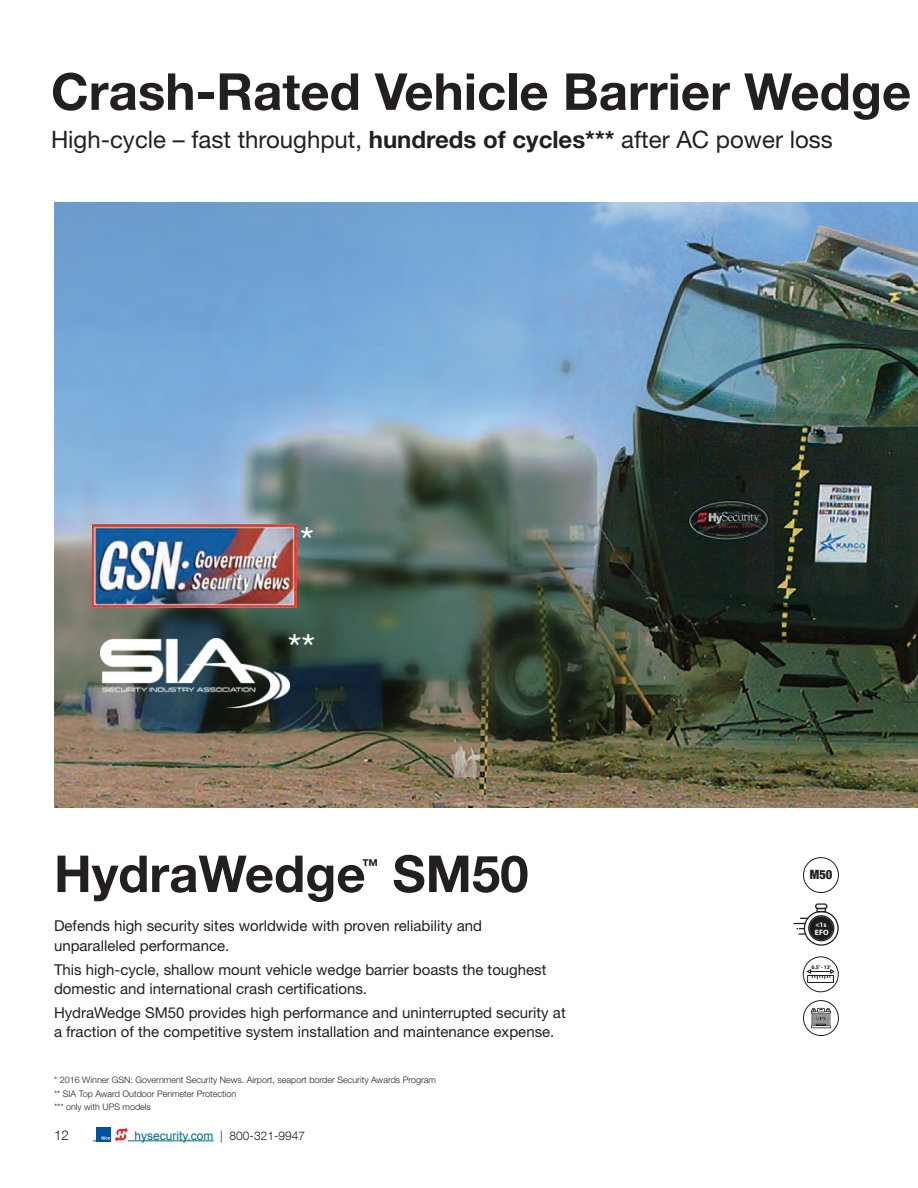
<style>
.page{position:relative;width:918px;height:1188px;background:#fff}
.page>*{position:absolute;margin:0;border:0;box-sizing:border-box;transform-origin:0 0}
.Content_description{font:700 51px "Helvetica Neue LT Std";color:#231f20}
.Operator_intro{font:39px "Helvetica Neue LT Std";color:#fff}
.Operator_subhd{font:24px "Helvetica Neue LT Std";color:#231f20}
.Content_description-2{font:700 16.5px "Helvetica Neue LT Std";color:#231f20}
.Operator_intro-2{font:15px/19.5px "Helvetica Neue LT Std";color:#231f20}
.t1{font:300 13.5px "Helvetica Neue LT Com";color:#231f20}
.t2{font:900 condensed 12.75px "Helvetica Neue";color:#231f20}
.t3{font:12px "Arial";color:#006893}
.footnote{font:300 9px "Helvetica Neue LT Std";color:#231f20}
.t4{font:700 7.8px "Myriad Pro";color:#fff}
.t5{font:700 7.05px "Myriad Pro";color:#fff}
.t6{font:700 5.55px "Myriad Pro";color:#1f1e1e}
.s1{font-weight:700}
.s2{font-family:"Helvetica Neue LT Com";font-weight:300;color:#231f20}
</style>
<div class="page">
<svg style="left:803px;top:857px;width:36px;height:36px"></svg>
<svg style="left:803px;top:956px;width:36px;height:36px"></svg>
<svg style="left:803px;top:1000px;width:36px;height:36px"></svg>
<div style="left:815px;top:903px;width:13px;height:6px;border:1px solid #1f1e1e;border-radius:2px"></div>
<svg style="left:794px;top:908px;width:45px;height:38px"></svg>
<div style="left:809px;top:916px;width:24px;height:24px;background:#1f1e1e;border-radius:50%"></div>
<hr style="left:128px;top:1140px;width:86px;height:1px;background:#006893">
<div style="left:96px;top:1127px;width:15px;height:15px;background:#01529b"></div>
<svg style="left:102px;top:1127px;width:26px;height:15px"></svg>
<img style="left:54px;top:202px;width:864px;height:606px">
<img style="left:100px;top:638px;width:189px;height:69px">
<img style="left:93px;top:525px;width:204px;height:83px">
<p class="Content_description" style="left:51px;top:60px;width:862px">Crash-Rated Vehicle Barrier Wedge</p>
<p class="Operator_subhd" style="left:51px;top:126px;width:783px">High-cycle – fast throughput, <span class="s1">hundreds of cycles***</span> after AC power loss</p>
<p class="Operator_intro" style="left:300px;top:518px;width:15px">*</p>
<p class="Operator_intro" style="left:288px;top:625px;width:29px">**</p>
<p class="Content_description" style="left:54px;top:842px;width:313px">HydraWedge</p>
<p class="Content_description-2" style="left:362px;top:855px;width:18px">™</p>
<p class="Content_description" style="left:393px;top:842px;width:138px">SM50</p>
<p class="Operator_intro-2" style="left:54px;top:916px;width:430px">Defends high security sites worldwide with proven reliability and unparalleled performance.</p>
<p class="Operator_intro-2" style="left:54px;top:959px;width:494px">This high-cycle, shallow mount vehicle wedge barrier boasts the toughest domestic and international crash certifications.</p>
<p class="Operator_intro-2" style="left:54px;top:1003px;width:513px">HydraWedge SM50 provides high performance and uninterrupted security at a fraction of the competitive system installation and maintenance expense.</p>
<p class="footnote" style="left:54px;top:1074px;width:384px">* 2016 Winner GSN: Government Security News. Airport, seaport border Security Awards Program</p>
<p class="footnote" style="left:54px;top:1088px;width:184px">** SIA Top Award Outdoor Perimeter Protection</p>
<p class="footnote" style="left:54px;top:1101px;width:98px">*** only with UPS models</p>
<p class="t1" style="left:54px;top:1127px;width:17px">12</p>
<p class="t3" style="left:135px;top:1128px;width:172px">hysecurity.com <span class="s2">| 800-321-9947</span></p>
<p class="t2" style="left:810px;top:864px;width:24px">M50</p>
<p class="t5" style="left:815px;top:920px;width:13px">&lt;1s</p>
<p class="t4" style="left:815px;top:927px;width:15px">EFO</p>
<p class="t6" style="left:811px;top:964px;width:21px">6.5' - 13'</p>
</div>
